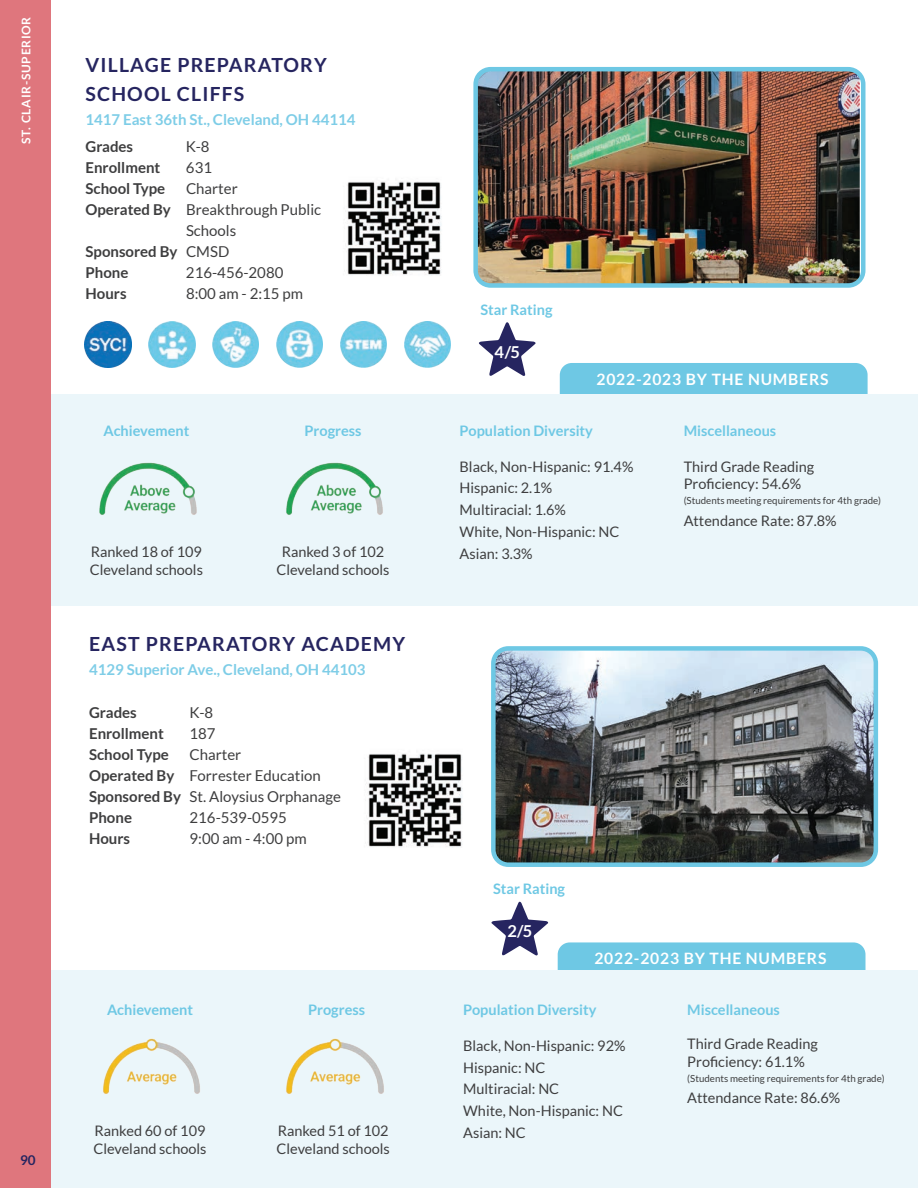
<style>
.page{position:relative;width:918px;height:1188px;background:#fff}
.page>*{position:absolute;margin:0;border:0;box-sizing:border-box;transform-origin:0 0}
.School_Name{font:700 19.5px/28.3px "Lato";letter-spacing:.06em;color:#262560}
.t1{font:700 16.5px "Lato";color:#fff}
.t2{font:700 15.75px "Lato";letter-spacing:.05em;color:#fff}
.Grade{font:15px/21px "Lato";color:#3e3e3f}
.Grade-2{font:700 15px "Lato";color:#3e3e3f}
.School_Address{font:700 15px "Lato";color:#7ecde7}
.t3{font:14.55px/17.4px "Lato";color:#3e3e3f}
.t4{font:700 14.55px "Lato";color:#6ec8e4}
.t5{font:700 13.5px "Lato";color:#262560}
.t6{font:700 12px "Lato";letter-spacing:.06em;color:#fff}
.t7{font:9.75px "Lato";color:#3e3e3f}
.s1{font-weight:700}
.s2{font-weight:400}
</style>
<div class="page">
<div style="left:560px;top:363px;width:308px;height:76px;background:#6ec8e4;border-radius:12px"></div>
<div style="left:558px;top:942px;width:307px;height:76px;background:#6ec8e4;border-radius:12px"></div>
<div style="left:41px;top:394px;width:877px;height:212px;background:#ebf6fa"></div>
<div style="left:51px;top:971px;width:867px;height:217px;background:#ebf6fa"></div>
<div style="left:0;top:0;width:51px;height:1188px;background:#df767d"></div>
<img style="left:496px;top:651px;width:377px;height:211px">
<div style="left:491px;top:646px;width:387px;height:221px;border:4px solid #6ec8e4;border-radius:15px"></div>
<img style="left:368px;top:753px;width:95px;height:95px">
<img style="left:103px;top:1038px;width:97px;height:56px">
<img style="left:286px;top:1038px;width:98px;height:56px">
<svg style="left:492px;top:902px;width:56px;height:54px"></svg>
<img style="left:478px;top:72px;width:382px;height:211px">
<div style="left:473px;top:67px;width:392px;height:221px;border:4px solid #6ec8e4;border-radius:15px"></div>
<img style="left:347px;top:181px;width:95px;height:95px">
<img style="left:99px;top:462px;width:98px;height:53px">
<img style="left:286px;top:462px;width:97px;height:53px">
<img style="left:149px;top:322px;width:46px;height:46px">
<img style="left:213px;top:322px;width:46px;height:46px">
<img style="left:277px;top:322px;width:46px;height:46px">
<img style="left:341px;top:322px;width:46px;height:46px">
<img style="left:405px;top:322px;width:46px;height:46px">
<img style="left:85px;top:322px;width:46px;height:46px">
<svg style="left:479px;top:322px;width:56px;height:54px"></svg>
<p class="t6" style="left:19px;top:144px;width:129px;rotate:-90deg">ST. CLAIR-SUPERIOR</p>
<p class="School_Name" style="left:86px;top:51px;width:243px">VILLAGE PREPARATORY<br>SCHOOL CLIFFS</p>
<p class="School_Address" style="left:86px;top:110px;width:272px">1417 East 36th St., Cleveland, OH 44114</p>
<p class="Grade-2" style="left:86px;top:138px;width:49px">Grades</p>
<p class="Grade" style="left:186px;top:136px;width:25px">K-8</p>
<p class="Grade-2" style="left:86px;top:159px;width:76px">Enrollment</p>
<p class="Grade" style="left:186px;top:157px;width:28px">631</p>
<p class="Grade-2" style="left:86px;top:180px;width:81px">School Type</p>
<p class="Grade" style="left:186px;top:178px;width:53px">Charter</p>
<p class="Grade" style="left:86px;top:199px;width:237px"><span class="s1">Operated By</span> Breakthrough Public</p>
<p class="Grade" style="left:186px;top:220px;width:52px">Schools</p>
<p class="Grade-2" style="left:85px;top:243px;width:145px">Sponsored By <span class="s2">CMSD</span></p>
<p class="Grade-2" style="left:86px;top:264px;width:44px">Phone</p>
<p class="Grade" style="left:186px;top:262px;width:99px">216-456-2080</p>
<p class="Grade-2" style="left:86px;top:285px;width:43px">Hours</p>
<p class="Grade" style="left:186px;top:283px;width:119px">8:00 am - 2:15 pm</p>
<p class="t4" style="left:103px;top:422px;width:87px">Achievement</p>
<p class="t3" style="left:90px;top:543px;width:115px">Ranked 18 of 109<br>Cleveland schools</p>
<p class="t4" style="left:304px;top:422px;width:59px">Progress</p>
<p class="t3" style="left:276px;top:543px;width:115px;text-align:center">Ranked 3 of 102<br>Cleveland schools</p>
<p class="School_Name" style="left:89px;top:630px;width:318px">EAST PREPARATORY ACADEMY</p>
<p class="School_Address" style="left:89px;top:661px;width:278px">4129 Superior Ave., Cleveland, OH 44103</p>
<p class="Grade-2" style="left:89px;top:703px;width:49px">Grades</p>
<p class="Grade" style="left:190px;top:701px;width:25px">K-8</p>
<p class="Grade-2" style="left:89px;top:724px;width:76px">Enrollment</p>
<p class="Grade" style="left:190px;top:722px;width:28px">187</p>
<p class="Grade-2" style="left:89px;top:745px;width:81px">School Type</p>
<p class="Grade" style="left:190px;top:743px;width:53px">Charter</p>
<p class="Grade" style="left:89px;top:764px;width:253px"><span class="s1">Operated By</span> Forrester Education<br><span class="s1">Sponsored By</span> St. Aloysius Orphanage</p>
<p class="Grade-2" style="left:89px;top:808px;width:44px">Phone</p>
<p class="Grade" style="left:190px;top:806px;width:99px">216-539-0595</p>
<p class="Grade-2" style="left:89px;top:829px;width:43px">Hours</p>
<p class="Grade" style="left:190px;top:827px;width:119px">9:00 am - 4:00 pm</p>
<p class="t5" style="left:20px;top:1152px;width:17px">90</p>
<p class="t4" style="left:107px;top:1001px;width:87px">Achievement</p>
<p class="t3" style="left:93px;top:1122px;width:115px">Ranked 60 of 109<br>Cleveland schools</p>
<p class="t4" style="left:308px;top:1001px;width:59px">Progress</p>
<p class="t3" style="left:277px;top:1122px;width:115px">Ranked 51 of 102<br>Cleveland schools</p>
<p class="t4" style="left:480px;top:301px;width:74px">Star Rating</p>
<p class="t1" style="left:495px;top:342px;width:27px">4/5</p>
<p class="t2" style="left:597px;top:370px;width:233px">2022-2023 BY THE NUMBERS</p>
<p class="t4" style="left:460px;top:422px;width:135px">Population Diversity</p>
<p class="t3" style="left:460px;top:458px;width:175px">Black, Non-Hispanic: 91.4%</p>
<p class="t3" style="left:460px;top:479px;width:94px">Hispanic: 2.1%</p>
<p class="t3" style="left:460px;top:501px;width:108px">Multiracial: 1.6%</p>
<p class="t3" style="left:460px;top:523px;width:161px">White, Non-Hispanic: NC</p>
<p class="t3" style="left:460px;top:544px;width:75px">Asian: 3.3%</p>
<p class="t4" style="left:684px;top:422px;width:94px">Miscellaneous</p>
<p class="t3" style="left:684px;top:458px;width:132px">Third Grade Reading<br>Proficiency: 54.6%</p>
<p class="t7" style="left:684px;top:495px;width:199px">(Students meeting requirements for 4th grade)</p>
<p class="t3" style="left:684px;top:512px;width:154px">Attendance Rate: 87.8%</p>
<p class="t4" style="left:493px;top:881px;width:74px">Star Rating</p>
<p class="t1" style="left:507px;top:922px;width:26px">2/5</p>
<p class="t2" style="left:594px;top:949px;width:233px">2022-2023 BY THE NUMBERS</p>
<p class="t4" style="left:463px;top:1001px;width:135px">Population Diversity</p>
<p class="t3" style="left:463px;top:1037px;width:164px">Black, Non-Hispanic: 92%</p>
<p class="t3" style="left:463px;top:1058px;width:84px">Hispanic: NC</p>
<p class="t3" style="left:463px;top:1080px;width:98px">Multiracial: NC</p>
<p class="t3" style="left:463px;top:1102px;width:161px">White, Non-Hispanic: NC</p>
<p class="t3" style="left:463px;top:1124px;width:64px">Asian: NC</p>
<p class="t4" style="left:687px;top:1001px;width:94px">Miscellaneous</p>
<p class="t3" style="left:687px;top:1035px;width:132px">Third Grade Reading<br>Proficiency: 61.1%</p>
<p class="t7" style="left:687px;top:1073px;width:199px">(Students meeting requirements for 4th grade)</p>
<p class="t3" style="left:687px;top:1089px;width:154px">Attendance Rate: 86.6%</p>
</div>
